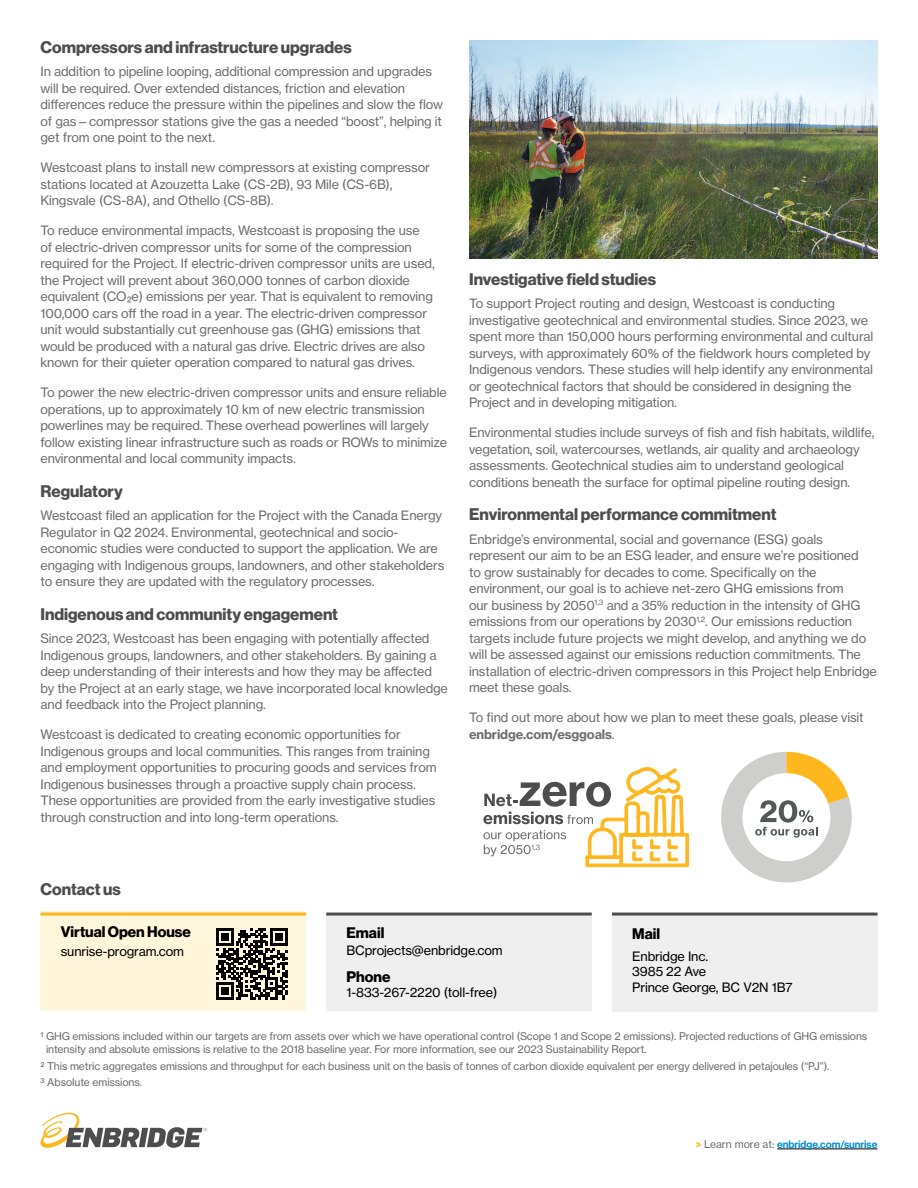
<style>
.page{position:relative;width:918px;height:1188px;background:#fff}
.page>*{position:absolute;margin:0;border:0;box-sizing:border-box;transform-origin:0 0}
.Head_11_13_5{font:16.5px "N Haas Grotesk DS Std 75 Bd";color:#4d4d4f}
.Head_11_13_5-2{font:15px "N Haas Grotesk DS Std 75 Bd";color:#000}
.Body_8_5_11{font:12.75px/16.5px "N Haas Grotesk TX Std 55 Rg";letter-spacing:-.01em;color:#6d6e71}
.Head_11_13_5-3{font:12.75px/15.3px "N Haas Grotesk TX Std 55 Rg";letter-spacing:-.01em;color:#000}
.footnote{font:10.5px/13.5px "N Haas Grotesk TX Std 55 Rg";letter-spacing:-.01em;color:#6d6e71}
.footnote-2{font:10.5px "N Haas Grotesk DS Std 65 Md";color:#008bcc}
.s1{font-family:"N Haas Grotesk TX Std 75 Bd"}
.s2{font-family:"N Haas Grotesk TX Std 75 Bd";color:#fdb71a}
.s3{font-family:"N Haas Grotesk TX Std 55 Rg";color:#6d6e71}
</style>
<div class="page">
<svg style="left:40px;top:1113px;width:167px;height:35px"></svg>
<svg style="left:483px;top:768px;width:206px;height:99px"></svg>
<svg style="left:721px;top:752px;width:130px;height:131px"></svg>
<hr style="left:777px;top:1149px;width:100px;height:1px;background:#000">
<div style="left:40px;top:912px;width:266px;height:99px;background:#fff6dc"></div>
<div style="left:612px;top:913px;width:266px;height:99px;background:#efeff0"></div>
<div style="left:326px;top:913px;width:266px;height:97px;background:#efeff0"></div>
<hr style="left:326px;top:913px;width:266px;height:3px;background:#4d4d4f">
<hr style="left:612px;top:913px;width:266px;height:3px;background:#4d4d4f">
<hr style="left:40px;top:913px;width:266px;height:3px;background:#fdb71a">
<svg style="left:216px;top:928px;width:71px;height:72px"></svg>
<img style="left:469px;top:40px;width:409px;height:219px">
<p class="Head_11_13_5" style="left:40px;top:38px;width:313px">Compressors and infrastructure upgrades</p>
<p class="Body_8_5_11" style="left:40px;top:64px;width:404px">In addition to pipeline looping, additional compression and upgrades will be required. Over extended distances, friction and elevation differences reduce the pressure within the pipelines and slow the flow of gas—compressor stations give the gas a needed “boost”, helping it get from one point to the next.</p>
<p class="Body_8_5_11" style="left:40px;top:160px;width:391px">Westcoast plans to install new compressors at existing compressor stations located at Azouzetta Lake (CS-2B), 93 Mile (CS-6B),<br>Kingsvale (CS-8A), and Othello (CS-8B).</p>
<p class="Body_8_5_11" style="left:40px;top:223px;width:396px">To reduce environmental impacts, Westcoast is proposing the use of electric-driven compressor units for some of the compression required for the Project. If electric-driven compressor units are used, the Project will prevent about 360,000 tonnes of carbon dioxide equivalent (CO2e) emissions per year. That is equivalent to removing 100,000 cars off the road in a year. The electric-driven compressor unit would substantially cut greenhouse gas (GHG) emissions that would be produced with a natural gas drive. Electric drives are also known for their quieter operation compared to natural gas drives.</p>
<p class="Body_8_5_11" style="left:40px;top:385px;width:408px">To power the new electric-driven compressor units and ensure reliable operations, up to approximately 10 km of new electric transmission powerlines may be required. These overhead powerlines will largely follow existing linear infrastructure such as roads or ROWs to minimize environmental and local community impacts.</p>
<p class="Head_11_13_5" style="left:40px;top:482px;width:84px">Regulatory</p>
<p class="Body_8_5_11" style="left:40px;top:508px;width:406px">Westcoast filed an application for the Project with the Canada Energy Regulator in Q2 2024. Environmental, geotechnical and socio&shy;economic studies were conducted to support the application. We are engaging with Indigenous groups, landowners, and other stakeholders to ensure they are updated with the regulatory processes.</p>
<p class="Head_11_13_5" style="left:40px;top:605px;width:299px">Indigenous and community engagement</p>
<p class="Body_8_5_11" style="left:40px;top:631px;width:409px">Since 2023, Westcoast has been engaging with potentially affected Indigenous groups, landowners, and other stakeholders. By gaining a deep understanding of their interests and how they may be affected by the Project at an early stage, we have incorporated local knowledge and feedback into the Project planning.</p>
<p class="Body_8_5_11" style="left:40px;top:727px;width:398px">Westcoast is dedicated to creating economic opportunities for Indigenous groups and local communities. This ranges from training and employment opportunities to procuring goods and services from Indigenous businesses through a proactive supply chain process.<br>These opportunities are provided from the early investigative studies through construction and into long-term operations.</p>
<p class="Head_11_13_5" style="left:469px;top:269px;width:188px">Investigative field studies</p>
<p class="Body_8_5_11" style="left:469px;top:295px;width:406px">To support Project routing and design, Westcoast is conducting investigative geotechnical and environmental studies. Since 2023, we spent more than 150,000 hours performing environmental and cultural surveys, with approximately 60% of the fieldwork hours completed by Indigenous vendors. These studies will help identify any environmental or geotechnical factors that should be considered in designing the Project and in developing mitigation.</p>
<p class="Body_8_5_11" style="left:469px;top:424px;width:407px">Environmental studies include surveys of fish and fish habitats, wildlife, vegetation, soil, watercourses, wetlands, air quality and archaeology assessments. Geotechnical studies aim to understand geological conditions beneath the surface for optimal pipeline routing design.</p>
<p class="Head_11_13_5" style="left:469px;top:505px;width:309px">Environmental performance commitment</p>
<p class="Body_8_5_11" style="left:469px;top:531px;width:409px">Enbridge’s environmental, social and governance (ESG) goals represent our aim to be an ESG leader, and ensure we’re positioned<br>to grow sustainably for decades to come. Specifically on the environment, our goal is to achieve net-zero GHG emissions from<br>our business by 2050<sup>1,3</sup> and a 35% reduction in the intensity of GHG emissions from our operations by 2030<sup>1,2</sup>. Our emissions reduction targets include future projects we might develop, and anything we do will be assessed against our emissions reduction commitments. The installation of electric-driven compressors in this Project help Enbridge meet these goals.</p>
<p class="Body_8_5_11" style="left:469px;top:709px;width:396px">To find out more about how we plan to meet these goals, please visit <span class="s1">enbridge.com/esggoals</span>.</p>
<p class="Head_11_13_5" style="left:40px;top:880px;width:82px">Contact us</p>
<p class="Head_11_13_5-2" style="left:61px;top:923px;width:132px">Virtual Open House</p>
<p class="Head_11_13_5-3" style="left:61px;top:944px;width:125px">sunrise-program.com</p>
<p class="Head_11_13_5-2" style="left:346px;top:924px;width:39px">Email</p>
<p class="Head_11_13_5-3" style="left:346px;top:942px;width:158px">BCprojects@enbridge.com</p>
<p class="Head_11_13_5-2" style="left:346px;top:968px;width:45px">Phone</p>
<p class="Head_11_13_5-3" style="left:346px;top:985px;width:152px">1-833-267-2220 (toll-free)</p>
<p class="Head_11_13_5-2" style="left:632px;top:925px;width:29px">Mail</p>
<p class="Head_11_13_5-3" style="left:632px;top:949px;width:162px">Enbridge Inc.<br>3985 22 Ave<br>Prince George, BC V2N 1B7</p>
<p class="footnote" style="left:46px;top:1029px;width:823px;text-indent:-6px">1 GHG emissions included within our targets are from assets over which we have operational control (Scope 1 and Scope 2 emissions). Projected reductions of GHG emissions intensity and absolute emissions is relative to the 2018 baseline year. For more information, see our 2023 Sustainability Report.</p>
<p class="footnote" style="left:40px;top:1059px;width:790px">2 This metric aggregates emissions and throughput for each business unit on the basis of tonnes of carbon dioxide equivalent per energy delivered in petajoules (“PJ”).</p>
<p class="footnote" style="left:40px;top:1076px;width:103px">3 Absolute emissions.</p>
<p class="footnote-2" style="left:696px;top:1138px;width:183px"><span class="s2">&gt;</span> <span class="s3">Learn more at:</span> enbridge.com/sunrise</p>
</div>
